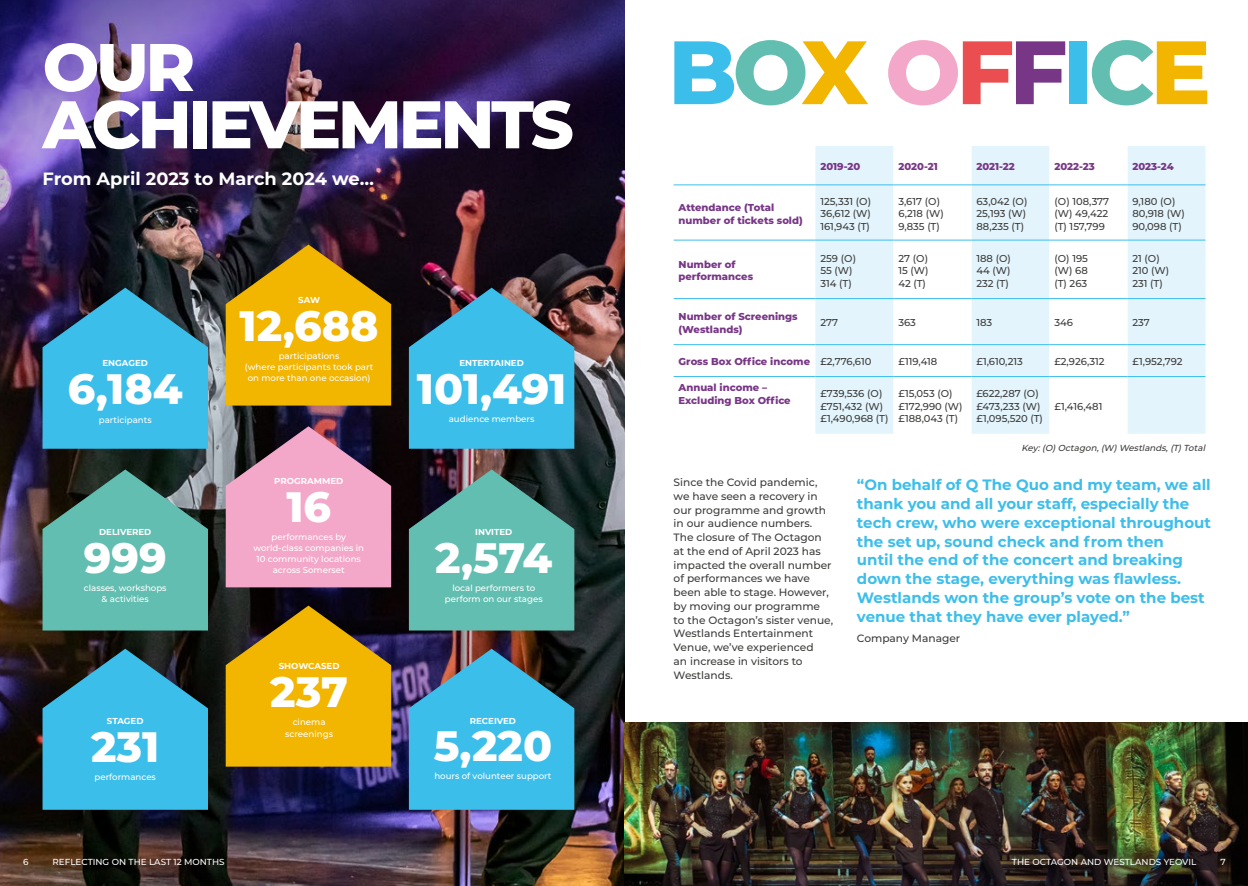
<style>
.page{position:relative;width:1248px;height:886px;background:#fff}
.page>*{position:absolute;margin:0;border:0;box-sizing:border-box;transform-origin:0 0}
.t1{font:800 89.75px "Montserrat";letter-spacing:-.05em;color:#3cbeeb}
.t2{font:800 67.12px "Montserrat";letter-spacing:-.05em;color:#fff}
.t3{font:800 42.5px "Montserrat";color:#fff}
.t4{font:700 17.75px "Montserrat";letter-spacing:-.005em;color:#fff}
.t5{font:700 15px/18.8px "Montserrat";color:#3cbeeb}
.t6{font:500 10.62px/13.8px "Montserrat";color:#3c3c3b}
.t7{font:500 10px/12.5px "Montserrat";color:#3c3c3b}
.t8{font:800 10px/12.5px "Montserrat";color:#783786}
.t9{font:500 8.75px "Montserrat";color:#fff}
.t10{font:italic 500 8.75px "Montserrat";color:#3c3c3b}
.t11{font:500 8.62px/11.1px "Montserrat";color:#fff;text-align:center}
.t12{font:700 8.62px "Montserrat";color:#fff}
.s1{color:#62beb1}
.s2{color:#f2b500}
.s3{color:#f4a8c9}
.s4{color:#ea4e50}
.s5{color:#783786}
.s6{font-weight:500;color:#3c3c3b}
</style>
<div class="page">
<img style="left:0;top:0;width:624px;height:886px">
<svg style="left:409px;top:288px;width:165px;height:161px;background:#3da2c7"></svg>
<svg style="left:409px;top:469px;width:165px;height:161px;background:#56a097"></svg>
<svg style="left:409px;top:649px;width:165px;height:161px;background:#3da2ca"></svg>
<svg style="left:226px;top:244px;width:165px;height:162px;background:#ca9605"></svg>
<svg style="left:226px;top:426px;width:165px;height:161px;background:#cd8fac"></svg>
<svg style="left:226px;top:605px;width:165px;height:161px;background:#c89605"></svg>
<svg style="left:43px;top:288px;width:165px;height:161px;background:#39a2ca"></svg>
<svg style="left:43px;top:469px;width:165px;height:161px;background:#59a499"></svg>
<svg style="left:43px;top:649px;width:165px;height:161px;background:#359ec2"></svg>
<div style="left:815px;top:146px;width:390px;height:288px;background:#e3f4fc"></div>
<svg style="left:893px;top:146px;width:234px;height:288px"></svg>
<hr style="left:673px;top:185px;width:142px;height:1px;background:#3cbeeb">
<hr style="left:815px;top:185px;width:78px;height:1px;background:#3cbeeb">
<hr style="left:893px;top:185px;width:78px;height:1px;background:#3cbeeb">
<hr style="left:971px;top:185px;width:78px;height:1px;background:#3cbeeb">
<hr style="left:1049px;top:185px;width:78px;height:1px;background:#3cbeeb">
<hr style="left:1127px;top:185px;width:78px;height:1px;background:#3cbeeb">
<hr style="left:673px;top:240px;width:142px;height:1px;background:#3cbeeb">
<hr style="left:815px;top:240px;width:78px;height:1px;background:#3cbeeb">
<hr style="left:893px;top:240px;width:78px;height:1px;background:#3cbeeb">
<hr style="left:971px;top:240px;width:78px;height:1px;background:#3cbeeb">
<hr style="left:1049px;top:240px;width:78px;height:1px;background:#3cbeeb">
<hr style="left:1127px;top:240px;width:78px;height:1px;background:#3cbeeb">
<hr style="left:673px;top:298px;width:142px;height:1px;background:#3cbeeb">
<hr style="left:815px;top:298px;width:78px;height:1px;background:#3cbeeb">
<hr style="left:893px;top:298px;width:78px;height:1px;background:#3cbeeb">
<hr style="left:971px;top:298px;width:78px;height:1px;background:#3cbeeb">
<hr style="left:1049px;top:298px;width:78px;height:1px;background:#3cbeeb">
<hr style="left:1127px;top:298px;width:78px;height:1px;background:#3cbeeb">
<hr style="left:673px;top:344px;width:142px;height:1px;background:#3cbeeb">
<hr style="left:815px;top:344px;width:78px;height:1px;background:#3cbeeb">
<hr style="left:893px;top:344px;width:78px;height:1px;background:#3cbeeb">
<hr style="left:971px;top:344px;width:78px;height:1px;background:#3cbeeb">
<hr style="left:1049px;top:344px;width:78px;height:1px;background:#3cbeeb">
<hr style="left:1127px;top:344px;width:78px;height:1px;background:#3cbeeb">
<hr style="left:673px;top:376px;width:142px;height:1px;background:#3cbeeb">
<hr style="left:1049px;top:376px;width:78px;height:1px;background:#3cbeeb">
<hr style="left:1127px;top:376px;width:78px;height:1px;background:#3cbeeb">
<hr style="left:815px;top:376px;width:78px;height:1px;background:#3cbeeb">
<hr style="left:893px;top:376px;width:78px;height:1px;background:#3cbeeb">
<hr style="left:971px;top:376px;width:78px;height:1px;background:#3cbeeb">
<img style="left:624px;top:723px;width:623px;height:163px">
<h2 class="t2" style="left:43px;top:18px;width:154px">OUR</h2>
<h1 class="t1" style="left:668px;top:6px;width:544px">B<span class="s1">O</span><span class="s2">X</span> <span class="s3">O</span><span class="s4">F</span><span class="s5">F</span>I<span class="s1">C</span><span class="s2">E</span></h1>
<h2 class="t2" style="left:43px;top:75px;width:533px">ACHIEVEMENTS</h2>
<h3 class="t4" style="left:43px;top:166px;width:333px">From April 2023 to March 2024 we…</h3>
<p class="t12" style="left:298px;top:293px;width:23px">SAW</p>
<p class="t12" style="left:102px;top:357px;width:47px">ENGAGED</p>
<h3 class="t3" style="left:68px;top:358px;width:116px">6,184</h3>
<p class="t11" style="left:99px;top:414px;width:54px">participants</p>
<h3 class="t3" style="left:239px;top:295px;width:140px">12,688</h3>
<p class="t11" style="left:245px;top:350px;width:130px">participations<br>(where participants took part on more than one occasion)</p>
<p class="t12" style="left:459px;top:357px;width:66px">ENTERTAINED</p>
<h3 class="t3" style="left:417px;top:358px;width:151px">101,491</h3>
<p class="t11" style="left:449px;top:413px;width:87px">audience members</p>
<p class="t12" style="left:274px;top:474px;width:70px">PROGRAMMED</p>
<p class="t12" style="left:99px;top:526px;width:54px">DELIVERED</p>
<h3 class="t3" style="left:84px;top:527px;width:84px">999</h3>
<p class="t11" style="left:84px;top:582px;width:84px">classes, workshops &amp; activities</p>
<h3 class="t3" style="left:286px;top:475px;width:46px">16</h3>
<p class="t11" style="left:253px;top:531px;width:112px">performances by world-class companies in<br>10 community locations across Somerset</p>
<p class="t12" style="left:475px;top:526px;width:39px">INVITED</p>
<h3 class="t3" style="left:435px;top:527px;width:119px">2,574</h3>
<p class="t11" style="left:445px;top:582px;width:99px">local performers to perform on our stages</p>
<p class="t12" style="left:279px;top:660px;width:62px">SHOWCASED</p>
<p class="t12" style="left:107px;top:714px;width:38px">STAGED</p>
<h3 class="t3" style="left:91px;top:715px;width:70px">231</h3>
<p class="t11" style="left:95px;top:771px;width:63px">performances</p>
<h3 class="t3" style="left:270px;top:661px;width:79px">237</h3>
<p class="t11" style="left:285px;top:716px;width:49px">cinema screenings</p>
<p class="t12" style="left:470px;top:714px;width:48px">RECEIVED</p>
<h3 class="t3" style="left:434px;top:715px;width:120px">5,220</h3>
<p class="t11" style="left:434px;top:770px;width:119px">hours of volunteer support</p>
<p class="t8" style="left:820px;top:160px;width:41px">2019-20</p>
<p class="t8" style="left:898px;top:160px;width:41px">2020-21</p>
<p class="t8" style="left:976px;top:160px;width:40px">2021-22</p>
<p class="t8" style="left:1054px;top:160px;width:42px">2022-23</p>
<p class="t8" style="left:1132px;top:160px;width:43px">2023-24</p>
<p class="t8" style="left:678px;top:201px;width:126px">Attendance (Total number of tickets sold)</p>
<p class="t7" style="left:820px;top:195px;width:52px;text-align:justify">125,331 (O)<br>36,612 (W)<br>161,943 (T)</p>
<p class="t7" style="left:898px;top:195px;width:47px">3,617 (O)<br>6,218 (W)<br>9,835 (T)</p>
<p class="t7" style="left:976px;top:195px;width:53px;text-align:justify">63,042 (O)<br>25,193 (W)<br>88,235 (T)</p>
<p class="t7" style="left:1054px;top:195px;width:56px;text-align:justify">(O) 108,377 (W) 49,422 (T) 157,799</p>
<p class="t7" style="left:1132px;top:195px;width:54px">9,180 (O)<br>80,918 (W)<br>90,098 (T)</p>
<p class="t8" style="left:678px;top:258px;width:76px">Number of performances</p>
<p class="t7" style="left:820px;top:251px;width:37px">259 (O)<br>55 (W)<br>314 (T)</p>
<p class="t7" style="left:898px;top:251px;width:32px;text-align:justify">27 (O)<br>15 (W)<br>42 (T)</p>
<p class="t7" style="left:976px;top:251px;width:36px;text-align:justify">188 (O)<br>44 (W)<br>232 (T)</p>
<p class="t7" style="left:1054px;top:251px;width:35px;text-align:justify">(O) 195 (W) 68 (T) 263</p>
<p class="t7" style="left:1132px;top:251px;width:38px">21 (O)<br>210 (W)<br>231 (T)</p>
<p class="t8" style="left:678px;top:310px;width:121px">Number of Screenings (Westlands)</p>
<p class="t7" style="left:820px;top:316px;width:19px">277</p>
<p class="t7" style="left:898px;top:316px;width:19px">363</p>
<p class="t7" style="left:976px;top:316px;width:17px">183</p>
<p class="t7" style="left:1054px;top:316px;width:20px">346</p>
<p class="t7" style="left:1132px;top:316px;width:19px">237</p>
<p class="t8" style="left:678px;top:355px;width:194px">Gross Box Office income <span class="s6">£2,776,610</span></p>
<p class="t7" style="left:898px;top:355px;width:40px">£119,418</p>
<p class="t7" style="left:976px;top:355px;width:48px">£1,610,213</p>
<p class="t7" style="left:1054px;top:355px;width:52px">£2,926,312</p>
<p class="t7" style="left:1132px;top:355px;width:52px">£1,952,792</p>
<p class="t8" style="left:678px;top:381px;width:114px">Annual income –<br>Excluding Box Office</p>
<p class="t7" style="left:820px;top:387px;width:69px">£739,536 (O) £751,432 (W) £1,490,968 (T)</p>
<p class="t7" style="left:898px;top:387px;width:66px">£15,053 (O) £172,990 (W) £188,043 (T)</p>
<p class="t7" style="left:976px;top:387px;width:68px">£622,287 (O) £473,233 (W) £1,095,520 (T)</p>
<p class="t7" style="left:1054px;top:400px;width:50px">£1,416,481</p>
<p class="t6" style="left:673px;top:475px;width:161px">Since the Covid pandemic, we have seen a recovery in our programme and growth in our audience numbers.<br>The closure of The Octagon at the end of April 2023 has impacted the overall number of performances we have been able to stage. However, by moving our programme to the Octagon’s sister venue,<br>Westlands Entertainment<br>Venue, we’ve experienced<br>an increase in visitors to<br>Westlands.</p>
<p class="t10" style="left:1021px;top:442px;width:188px">Key:(O)Octagon,(W)Westlands,(T)Total</p>
<p class="t5" style="left:856px;top:475px;width:355px">“On behalf of Q The Quo and my team, we all thank you and all your staff, especially the tech crew, who were exceptional throughout the set up, sound check and from then<br>until the end of the concert and breaking down the stage, everything was flawless.<br>Westlands won the group’s vote on the best venue that they have ever played.”</p>
<p class="t6" style="left:856px;top:631px;width:105px">Company Manager</p>
<p class="t9" style="left:23px;top:856px;width:7px">6</p>
<p class="t9" style="left:53px;top:856px;width:173px">REFLECTING ON THE LAST 12 MONTHS</p>
<p class="t9" style="left:1011px;top:856px;width:186px">THE OCTAGON AND WESTLANDS YEOVIL</p>
<p class="t9" style="left:1220px;top:856px;width:7px">7</p>
</div>
